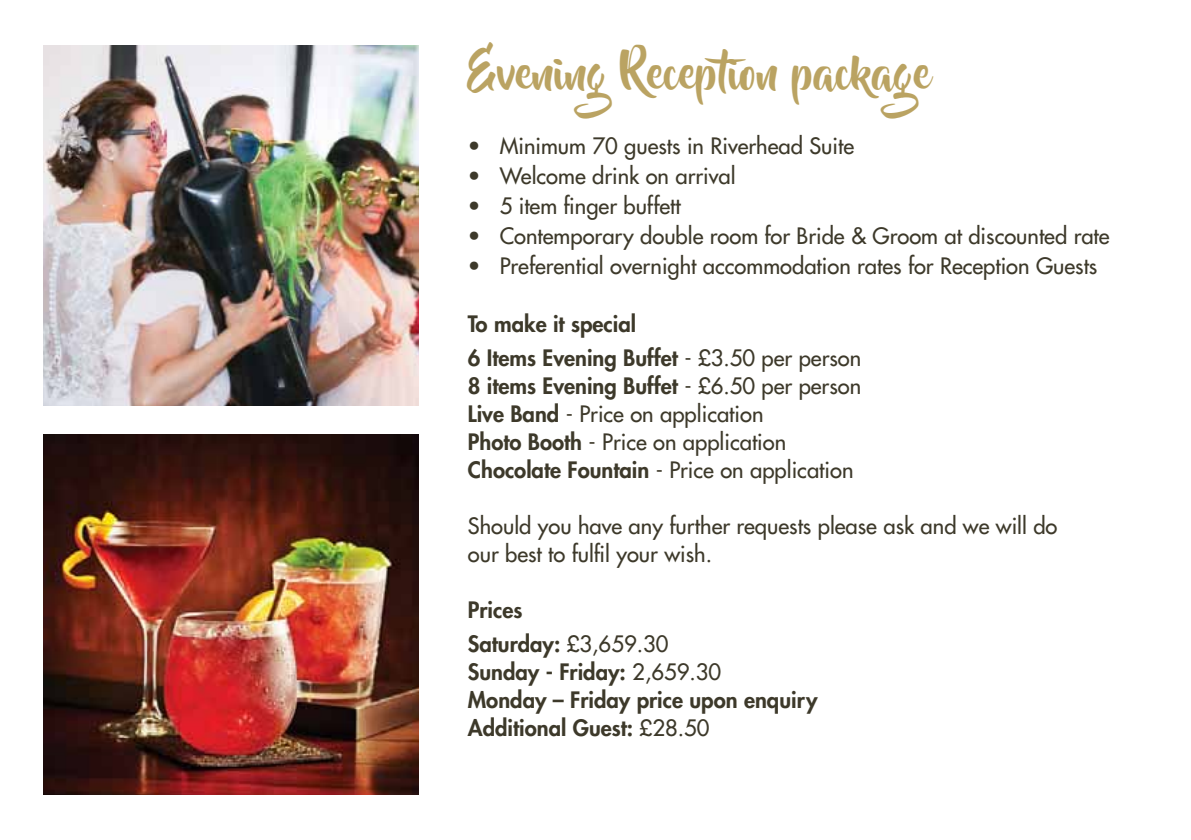
<style>
.page{position:relative;width:1191px;height:840px;background:#fff}
.page>*{position:absolute;margin:0;border:0;box-sizing:border-box;transform-origin:0 0}
.t1{font:44px "Beyond The Mountains";color:#baa362}
.t2{font:22px/28px "Futura";color:#3d392a}
.t3{font:800 22px/33.6px "Futura";color:#3d392a}
.s1{font-weight:400}
.s2{font-weight:800}
</style>
<div class="page">
<img style="left:44px;top:434px;width:374px;height:359px">
<img style="left:44px;top:46px;width:374px;height:359px">
<h1 class="t1" style="left:468px;top:49px;width:464px">Evening Reception package</h1>
<p class="t2" style="left:468px;top:131px;width:388px">• Minimum 70 guests in Riverhead Suite</p>
<p class="t2" style="left:468px;top:161px;width:269px">• Welcome drink on arrival</p>
<p class="t2" style="left:468px;top:191px;width:214px">• 5 item finger buffett</p>
<p class="t2" style="left:468px;top:221px;width:643px">• Contemporary double room for Bride &amp; Groom at discounted rate</p>
<p class="t2" style="left:468px;top:251px;width:631px">• Preferential overnight accommodation rates for Reception Guests</p>
<p class="t3" style="left:468px;top:306px;width:395px">To make it special<br>6 Items Evening Buffet <span class="s1">- £3.50 per person</span></p>
<p class="t2" style="left:468px;top:371px;width:395px"><span class="s2">8 items Evening Buffet</span> - £6.50 per person <span class="s2">Live Band</span> - Price on application<br><span class="s2">Photo Booth</span> - Price on application <span class="s2">Chocolate Fountain</span> - Price on application</p>
<p class="t2" style="left:468px;top:511px;width:591px">Should you have any further requests please ask and we will do our best to fulfil your wish.</p>
<p class="t3" style="left:468px;top:592px;width:202px">Prices<br>Saturday: <span class="s1">£3,659.30</span></p>
<p class="t3" style="left:468px;top:656px;width:351px;line-height:28px">Sunday - Friday: <span class="s1">2,659.30<br></span>Monday – Friday price upon enquiry<br>Additional Guest: <span class="s1">£28.50</span></p>
</div>
